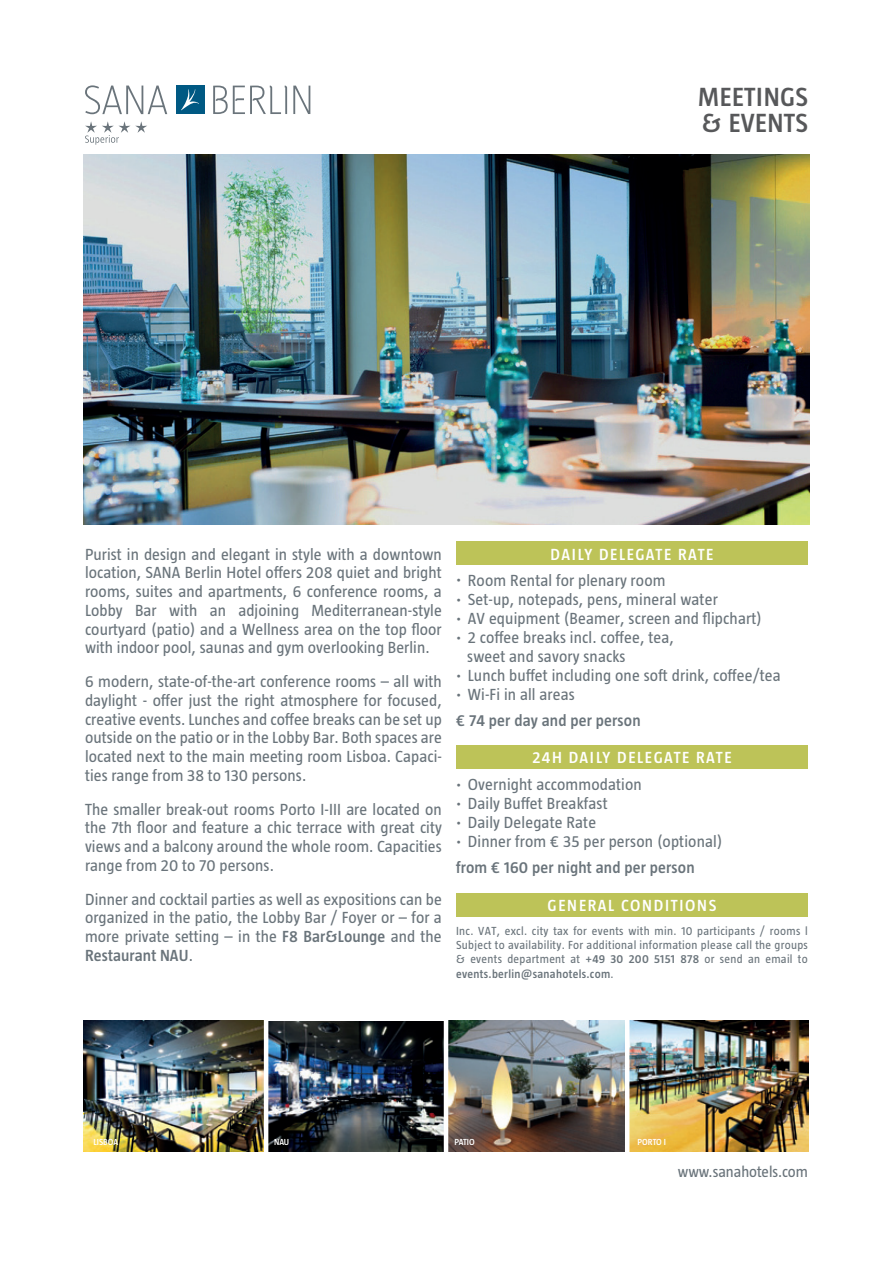
<style>
.page{position:relative;width:893px;height:1263px;background:#fff}
.page>*{position:absolute;margin:0;border:0;box-sizing:border-box;transform-origin:0 0}
.t1{font:600 27px/26.2px "Taz";letter-spacing:.015em;color:#57585a}
.t2{font:16.5px/18.8px "Taz";letter-spacing:.01em;color:#6a747b;text-align:justify}
.t3{font:600 16.5px "Taz";letter-spacing:.1em;color:#fff}
.t4{font:600 16.5px/25.5px "Taz";letter-spacing:.01em;color:#6a747b}
.t5{font:15.75px "Taz";color:#6a747b}
.t6{font:12px/14.4px "Taz";letter-spacing:.025em;color:#6a747b;text-align:justify}
.t7{font:600 9px "Taz";color:#fff}
.s1{font-weight:600}
.s2{font-weight:400}
</style>
<div class="page">
<img style="left:84px;top:1020px;width:180px;height:131px">
<img style="left:629px;top:1021px;width:180px;height:130px">
<img style="left:448px;top:1021px;width:177px;height:130px">
<img style="left:268px;top:1021px;width:176px;height:130px">
<div style="left:456px;top:541px;width:352px;height:24px;background:#bdc358"></div>
<div style="left:456px;top:745px;width:352px;height:23px;background:#bdc358"></div>
<div style="left:456px;top:893px;width:352px;height:24px;background:#bdc358"></div>
<div style="left:176px;top:86px;width:28px;height:28px;background:#005983"></div>
<svg style="left:181px;top:89px;width:18px;height:21px"></svg>
<svg style="left:293px;top:86px;width:17px;height:28px"></svg>
<svg style="left:213px;top:86px;width:74px;height:28px"></svg>
<svg style="left:85px;top:85px;width:82px;height:29px"></svg>
<svg style="left:85px;top:121px;width:62px;height:24px"></svg>
<img style="left:83px;top:154px;width:727px;height:371px">
<h1 class="t1" style="left:698px;top:83px;width:111px">MEETINGS &amp; EVENTS</h1>
<p class="t2" style="left:85px;top:545px;width:358px">Purist in design and elegant in style with a downtown location, SANA Berlin Hotel offers 208 quiet and bright rooms, suites and apartments, 6 conference rooms, a Lobby Bar with an adjoining Mediterranean-style courtyard (patio) and a Wellness area on the top floor with indoor pool, saunas and gym overlooking Berlin.</p>
<p class="t2" style="left:85px;top:672px;width:358px">6 modern, state-of-the-art conference rooms – all with daylight - offer just the right atmosphere for focused, creative events. Lunches and coffee breaks can be set up outside on the patio or in the Lobby Bar. Both spaces are located next to the main meeting room Lisboa. Capaci&shy;ties range from 38 to 130 persons.</p>
<p class="t2" style="left:85px;top:799px;width:358px">The smaller break-out rooms Porto I-III are located on the 7th floor and feature a chic terrace with great city views and a balcony around the whole room. Capacities range from 20 to 70 persons.</p>
<p class="t2" style="left:85px;top:889px;width:358px">Dinner and cocktail parties as well as expositions can be organized in the patio, the Lobby Bar / Foyer or – for a more private setting – in the <span class="s1">F8 Bar&amp;Lounge</span> and the <span class="s1">Restaurant NAU</span>.</p>
<p class="t3" style="left:550px;top:545px;width:164px">DAILY DELEGATE RATE</p>
<p class="t2" style="left:456px;top:571px;width:211px"><sup>•</sup> Room Rental for plenary room</p>
<p class="t2" style="left:456px;top:590px;width:263px"><sup>•</sup> Set-up, notepads, pens, mineral water</p>
<p class="t2" style="left:456px;top:609px;width:307px"><sup>•</sup> AV equipment (Beamer, screen and flipchart)</p>
<p class="t2" style="left:467px;top:628px;width:208px;text-indent:-11px"><sup>•</sup> 2 coffee breaks incl. coffee, tea, sweet and savory snacks</p>
<p class="t2" style="left:456px;top:666px;width:326px"><sup>•</sup> Lunch buffet including one soft drink, coffee/tea</p>
<p class="t4" style="left:456px;top:682px;width:186px"><sup>•</sup> <span class="s2">Wi-Fi in all areas<br></span>€ 74 per day and per person</p>
<p class="t3" style="left:532px;top:748px;width:201px">24H DAILY DELEGATE RATE</p>
<p class="t2" style="left:456px;top:775px;width:187px"><sup>•</sup> Overnight accommodation</p>
<p class="t2" style="left:456px;top:794px;width:153px"><sup>•</sup> Daily Buffet Breakfast</p>
<p class="t2" style="left:456px;top:813px;width:142px"><sup>•</sup> Daily Delegate Rate</p>
<p class="t2" style="left:456px;top:829px;width:268px;line-height:25.5px"><sup>•</sup> Dinner from € 35 per person (optional) <span class="s1">from € 160 per night and per person</span></p>
<p class="t3" style="left:548px;top:896px;width:170px">GENERAL CONDITIONS</p>
<p class="t6" style="left:456px;top:923px;width:353px">Inc. VAT, excl. city tax for events with min. 10 participants / rooms l Subject to availability. For additional information please call the groups &amp; events department at <span class="s1">+49 30 200 5151 878</span> or send an email to <span class="s1">events.berlin@sanahotels.com</span>.</p>
<p class="t7" style="left:94px;top:1136px;width:26px">LISBOA</p>
<p class="t7" style="left:274px;top:1136px;width:17px">NAU</p>
<p class="t7" style="left:455px;top:1136px;width:22px">PATIO</p>
<p class="t7" style="left:638px;top:1136px;width:30px">PORTO I</p>
<p class="t5" style="left:678px;top:1163px;width:132px">www.sanahotels.com</p>
</div>
